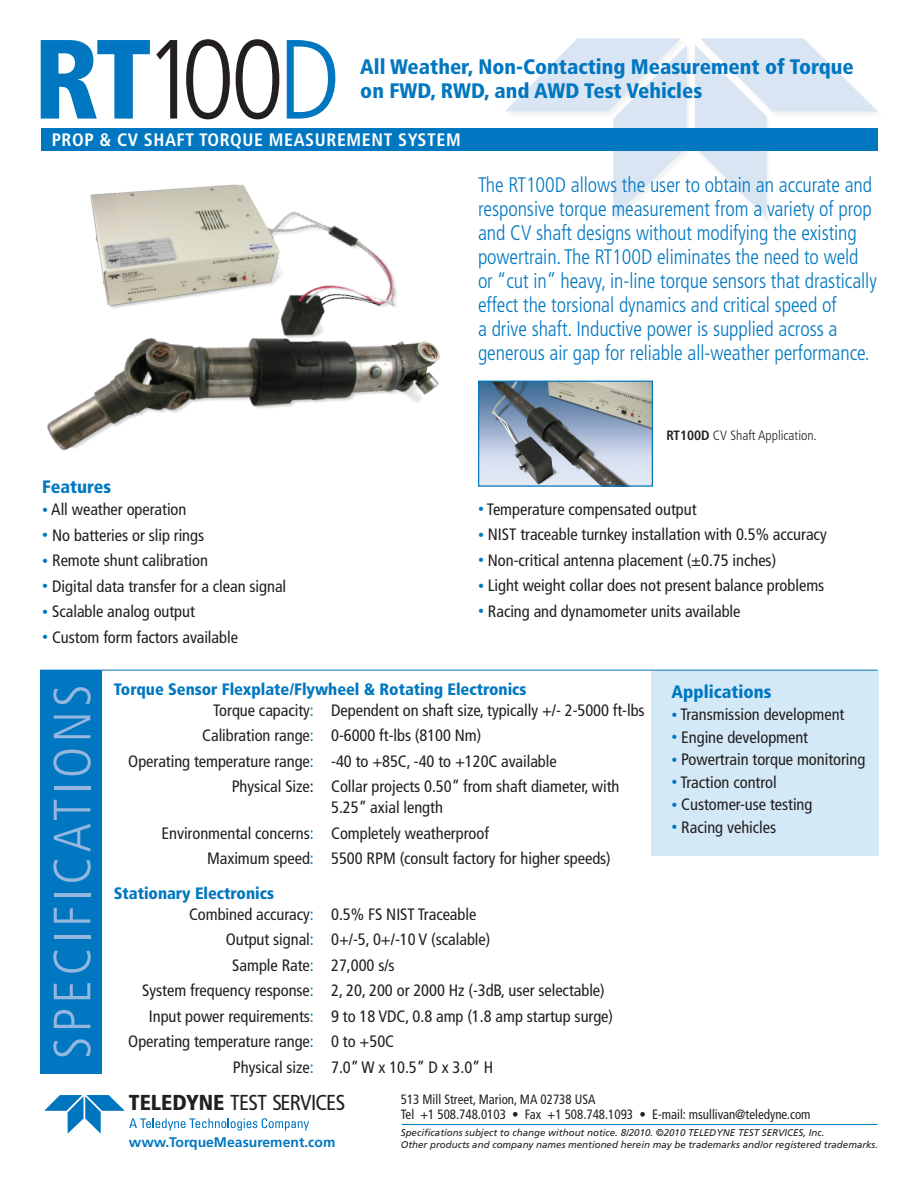
<style>
.page{position:relative;width:918px;height:1188px;background:#fff}
.page>*{position:absolute;margin:0;border:0;box-sizing:border-box;transform-origin:0 0}
.t1{font:300 condensed 112.5px "Frutiger LT Std";color:#231f20}
.t2{font:300 condensed 52.5px "Frutiger LT Std";letter-spacing:.085em;color:#94b7e0}
.t3{font:condensed 21.6px "Frutiger LT Std";letter-spacing:-.04em;color:#231f20}
.t4{font:300 condensed 21px/24px "Frutiger LT Std";letter-spacing:-.005em;color:#0077c0;scale:.96 1}
.t5{font:900 condensed 21px/24px "Frutiger LT Std";color:#0077c0}
.t6{font:700 condensed 18px "Frutiger LT Std";letter-spacing:.03em;color:#fff}
.t7{font:900 condensed 18px "Frutiger LT Std";color:#0077c0}
.t8{font:condensed 16.5px/21px "Frutiger LT Std";letter-spacing:-.005em;color:#231f20}
.t9{font:700 13.95px "Frutiger LT Std";color:#0077c0}
.t10{font:condensed 13.5px/15px "Frutiger LT Std";color:#231f20;scale:.96 1}
.t11{font:300 condensed 13.5px "Frutiger LT Std";color:#231f20}
.t12{font:italic 9.75px "Frutiger LT Std";color:#231f20}
.s1{font-weight:900;color:#0077c0}
.s2{color:#0077c0}
.s3{font-size:12px;color:#0077c0}
.s4{font-weight:700}
.s5{font-weight:900}
</style>
<div class="page">
<img style="left:502px;top:38px;width:376px;height:180px">
<div style="left:41px;top:129px;width:837px;height:22px;background:#0077c0"></div>
<div style="left:651px;top:670px;width:228px;height:185px;background:#d4e9f7"></div>
<hr style="left:41px;top:670px;width:837px;height:1px;background:#0077c0">
<div style="left:40px;top:670px;width:62px;height:403px;background:#0077c0"></div>
<svg style="left:44px;top:1095px;width:265px;height:39px"></svg>
<hr style="left:402px;top:1124px;width:476px;height:1px;background:#0077c0">
<img style="left:41px;top:128px;width:461px;height:323px">
<img style="left:480px;top:383px;width:171px;height:102px">
<div style="left:478px;top:381px;width:175px;height:106px;border:1px solid #0077c0"></div>
<h1 class="t1" style="left:33px;top:16px;width:309px"><span class="s1">RT</span>100<span class="s2">D</span></h1>
<p class="t5" style="left:360px;top:55px;width:495px">All Weather, Non-Contacting Measurement of Torque on FWD, RWD, and AWD Test Vehicles</p>
<p class="t6" style="left:52px;top:129px;width:410px">PROP &amp; CV SHAFT TORQUE MEASUREMENT SYSTEM</p>
<p class="t4" style="left:478px;top:173px;width:417px">The RT100D allows the user to obtain an accurate and responsive torque measurement from a variety of prop and CV shaft designs without modifying the existing powertrain. The RT100D eliminates the need to weld or “cut in” heavy, in-line torque sensors that drastically effect the torsional dynamics and critical speed of<br>a drive shaft. Inductive power is supplied across a generous air gap for reliable all-weather performance.</p>
<p class="t7" style="left:42px;top:476px;width:70px">Features</p>
<p class="t8" style="left:42px;top:499px;width:146px"><span class="s3">•</span> All weather operation</p>
<p class="t8" style="left:42px;top:525px;width:163px"><span class="s3">•</span> No batteries or slip rings</p>
<p class="t8" style="left:42px;top:550px;width:167px"><span class="s3">•</span> Remote shunt calibration</p>
<p class="t8" style="left:42px;top:576px;width:246px"><span class="s3">•</span> Digital data transfer for a clean signal</p>
<p class="t8" style="left:42px;top:601px;width:154px"><span class="s3">•</span> Scalable analog output</p>
<p class="t8" style="left:42px;top:627px;width:197px"><span class="s3">•</span> Custom form factors available</p>
<p class="t11" style="left:666px;top:427px;width:152px"><span class="s4">RT100D</span> CV Shaft Application.</p>
<p class="t8" style="left:478px;top:499px;width:220px"><span class="s3">•</span> Temperature compensated output</p>
<p class="t8" style="left:478px;top:524px;width:350px"><span class="s3">•</span> NIST traceable turnkey installation with 0.5% accuracy</p>
<p class="t8" style="left:478px;top:550px;width:300px"><span class="s3">•</span> Non-critical antenna placement (±0.75 inches)</p>
<p class="t8" style="left:478px;top:575px;width:348px"><span class="s3">•</span> Light weight collar does not present balance problems</p>
<p class="t8" style="left:478px;top:601px;width:264px"><span class="s3">•</span> Racing and dynamometer units available</p>
<h2 class="t2" style="left:42px;top:1059px;width:376px;rotate:-90deg">SPECIFICATIONS</h2>
<p class="t8" style="left:213px;top:679px;width:433px;text-indent:-100px"><span class="s1">Torque Sensor Flexplate/Flywheel &amp; Rotating Electronics<br></span>Torque capacity<span class="s2">:</span> Dependent on shaft size, typically +/- 2-5000 ft-lbs</p>
<p class="t8" style="left:202px;top:725px;width:281px">Calibration range<span class="s2">:</span> 0-6000 ft-lbs (8100 Nm)</p>
<p class="t8" style="left:128px;top:751px;width:430px">Operating temperature range<span class="s2">:</span> -40 to +85C, -40 to +120C available</p>
<p class="t8" style="left:232px;top:776px;width:389px">Physical Size: Collar projects 0.50” from shaft diameter, with</p>
<p class="t8" style="left:331px;top:797px;width:113px">5.25” axial length</p>
<p class="t8" style="left:162px;top:823px;width:329px">Environmental concerns<span class="s2">:</span> Completely weatherproof</p>
<p class="t8" style="left:207px;top:848px;width:405px">Maximum speed<span class="s2">:</span> 5500 RPM (consult factory for higher speeds)</p>
<p class="t8" style="left:189px;top:883px;width:289px;text-indent:-75px"><span class="s1">Stationary Electronics<br></span>Combined accuracy<span class="s2">:</span> 0.5% FS NIST Traceable</p>
<p class="t8" style="left:226px;top:929px;width:266px">Output signal<span class="s2">:</span> 0+/-5, 0+/-10 V (scalable)</p>
<p class="t8" style="left:232px;top:955px;width:164px">Sample Rate<span class="s2">:</span> 27,000 s/s</p>
<p class="t8" style="left:142px;top:980px;width:464px">System frequency response<span class="s2">:</span> 2, 20, 200 or 2000 Hz (-3dB, user selectable)</p>
<p class="t8" style="left:149px;top:1006px;width:466px">Input power requirements<span class="s2">:</span> 9 to 18 VDC, 0.8 amp (1.8 amp startup surge)</p>
<p class="t8" style="left:128px;top:1031px;width:267px">Operating temperature range<span class="s2">:</span> 0 to +50C</p>
<p class="t8" style="left:233px;top:1057px;width:262px">Physical size<span class="s2">:</span> 7.0” W x 10.5” D x 3.0” H</p>
<p class="t7" style="left:671px;top:681px;width:102px">Applications</p>
<p class="t8" style="left:671px;top:704px;width:175px"><span class="s3">•</span> Transmission development</p>
<p class="t8" style="left:671px;top:727px;width:138px"><span class="s3">•</span> Engine development</p>
<p class="t8" style="left:671px;top:749px;width:195px"><span class="s3">•</span> Powertrain torque monitoring</p>
<p class="t8" style="left:671px;top:772px;width:107px"><span class="s3">•</span> Traction control</p>
<p class="t8" style="left:671px;top:794px;width:143px"><span class="s3">•</span> Customer-use testing</p>
<p class="t8" style="left:671px;top:817px;width:106px"><span class="s3">•</span> Racing vehicles</p>
<p class="t10" style="left:401px;top:1092px;width:428px">513 Mill Street, Marion, MA 02738 USA<br>Tel +1 508.748.0103 • Fax +1 508.748.1093 • E-mail: msullivan@teledyne.com</p>
<p class="t12" style="left:401px;top:1127px;width:425px">Specifications subject to change without notice. 8/2010. ©2010 TELEDYNE TEST SERVICES, Inc.</p>
<h3 class="t3" style="left:129px;top:1090px;width:218px"><span class="s5">TELEDYNE</span> TEST SERVICES</h3>
<p class="t9" style="left:129px;top:1134px;width:208px">www.TorqueMeasurement.com</p>
<p class="t12" style="left:401px;top:1139px;width:479px">Other products and company names mentioned herein may be trademarks and/or registered trademarks.</p>
</div>
